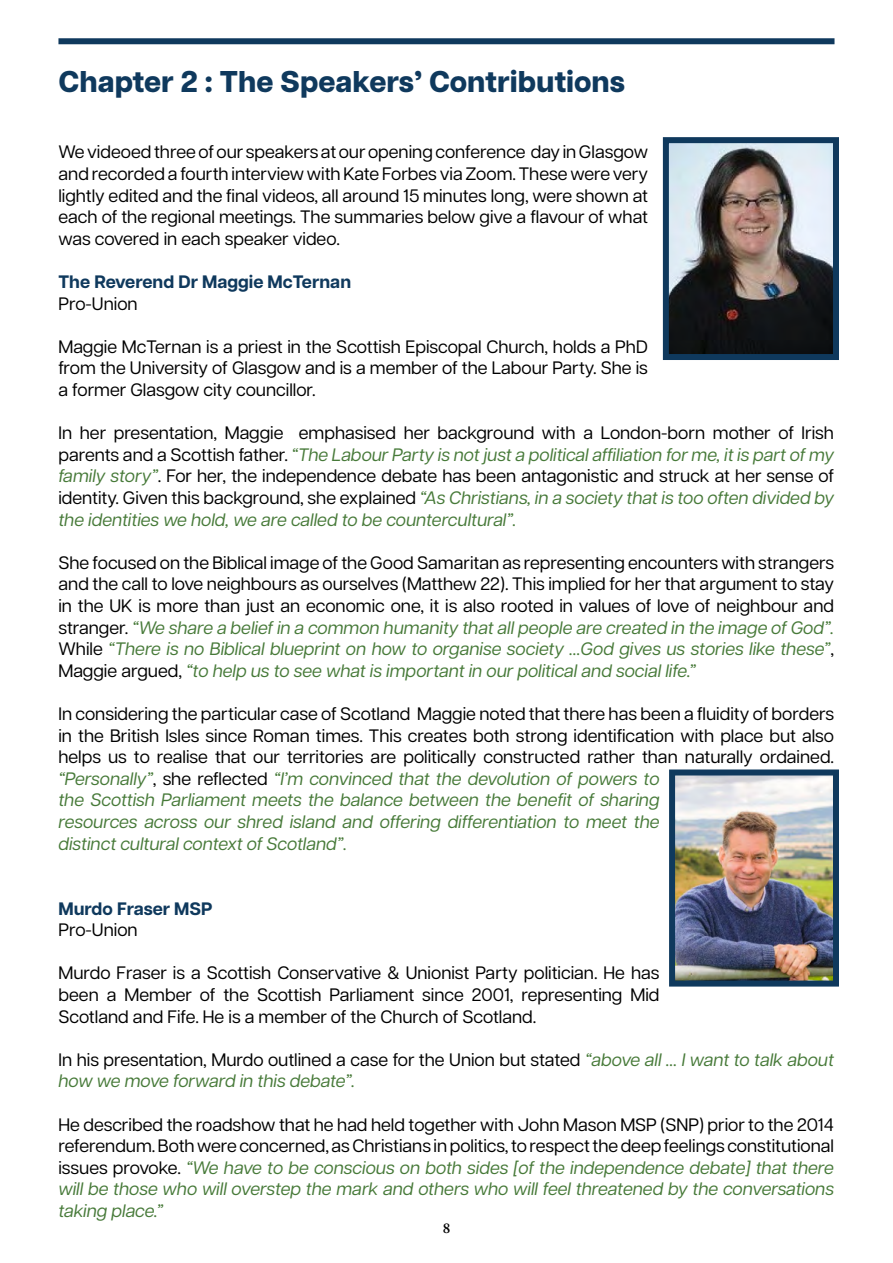
<style>
.page{position:relative;width:893px;height:1263px;background:#fff}
.page>*{position:absolute;margin:0;border:0;box-sizing:border-box;transform-origin:0 0}
.t1{font:800 30px "Articulat CF";color:#0f395d}
.t2{font:18px/21.6px "Articulat CF";color:#000;text-align:justify}
.t3{font:700 18px "Articulat CF";color:#0f395d}
.t4{font:600 15px "Adobe Garamond Pro";color:#000}
.s1{font-style:italic;color:#477a39}
</style>
<div class="page">
<div style="left:58px;top:38px;width:776px;height:6px;background:#0f395d"></div>
<img style="left:676px;top:776px;width:156px;height:203px">
<div style="left:669px;top:769px;width:170px;height:217px;border:6px solid #0f395d"></div>
<img style="left:670px;top:144px;width:162px;height:209px">
<div style="left:663px;top:137px;width:176px;height:223px;border:6px solid #0f395d"></div>
<h1 class="t1" style="left:58px;top:59px;width:568px">Chapter 2 : The Speakers’ Contributions</h1>
<p class="t2" style="left:58px;top:140px;width:591px">We videoed three of our speakers at our opening conference day in Glasgow and recorded a fourth interview with Kate Forbes via Zoom. These were very lightly edited and the final videos, all around 15 minutes long, were shown at each of the regional meetings. The summaries below give a flavour of what was covered in each speaker video.</p>
<p class="t3" style="left:58px;top:268px;width:294px">The Reverend Dr Maggie McTernan</p>
<p class="t2" style="left:58px;top:291px;width:81px">Pro-Union</p>
<p class="t2" style="left:58px;top:335px;width:591px">Maggie McTernan is a priest in the Scottish Episcopal Church, holds a PhD from the University of Glasgow and is a member of the Labour Party. She is a former Glasgow city councillor.</p>
<p class="t2" style="left:58px;top:421px;width:777px">In her presentation, Maggie emphasised her background with a London-born mother of Irish parents and a Scottish father. <span class="s1">“The Labour Party is not just a political affiliation for me, it is part of my family story”</span>. For her, the independence debate has been antagonistic and struck at her sense of identity. Given this background, she explained <span class="s1">“As Christians, in a society that is too often divided by the identities we hold, we are called to be countercultural”.</span></p>
<p class="t2" style="left:58px;top:551px;width:777px">She focused on the Biblical image of the Good Samaritan as representing encounters with strangers and the call to love neighbours as ourselves (Matthew 22). This implied for her that argument to stay in the UK is more than just an economic one, it is also rooted in values of love of neighbour and stranger. <span class="s1">“We share a belief in a common humanity that all people are created in the image of God”.<br></span>While <span class="s1">“There is no Biblical blueprint on how to organise society …God gives us stories like these”</span>, Maggie argued, <span class="s1">“to help us to see what is important in our political and social life.”</span></p>
<p class="t2" style="left:58px;top:702px;width:777px;text-align:left">In considering the particular case of Scotland Maggie noted that there has been a fluidity of borders in the British Isles since Roman times. This creates both strong identification with place but also helps us to realise that our territories are politically constructed rather than naturally ordained. <span class="s1">“Personally”</span>, she reflected <span class="s1">“I’m convinced that the devolution of powers to<br>the Scottish Parliament meets the balance between the benefit of sharing<br>resources across our shred island and offering differentiation to meet the<br>distinct cultural context of Scotland”.</span></p>
<p class="t3" style="left:58px;top:895px;width:156px">Murdo Fraser MSP</p>
<p class="t2" style="left:58px;top:918px;width:81px">Pro-Union</p>
<p class="t2" style="left:58px;top:961px;width:603px">Murdo Fraser is a Scottish Conservative &amp; Unionist Party politician. He has been a Member of the Scottish Parliament since 2001, representing Mid Scotland and Fife. He is a member of the Church of Scotland.</p>
<p class="t2" style="left:58px;top:1047px;width:777px">In his presentation, Murdo outlined a case for the Union but stated <span class="s1">“above all … I want to talk about how we move forward in this debate”.</span></p>
<p class="t2" style="left:58px;top:1112px;width:777px">He described the roadshow that he had held together with John Mason MSP (SNP) prior to the 2014 referendum. Both were concerned, as Christians in politics, to respect the deep feelings constitutional issues provoke. <span class="s1">“We have to be conscious on both sides [of the independence debate] that there will be those who will overstep the mark and others who will feel threatened by the conversations taking place.”</span></p>
<p class="t4" style="left:443px;top:1219px;width:9px">8</p>
</div>
